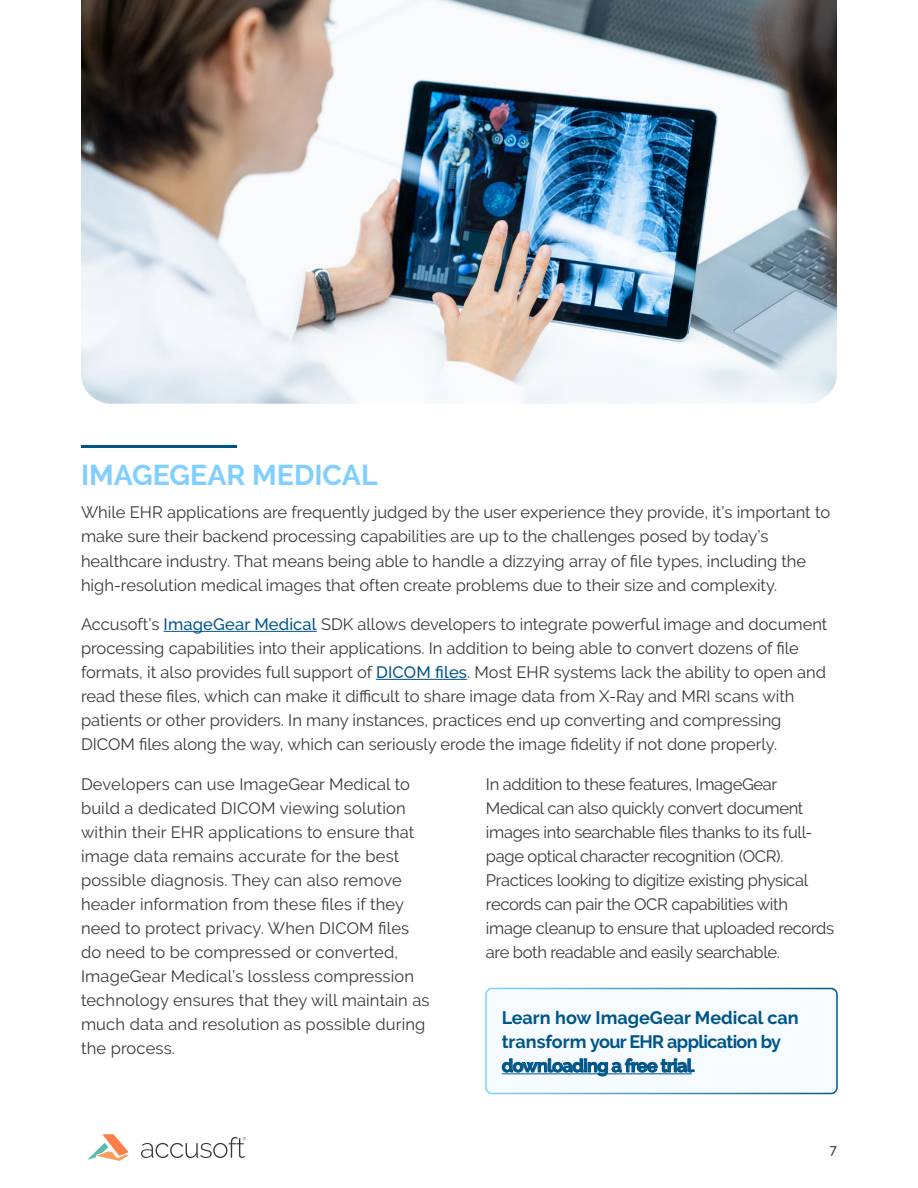
<style>
.page{position:relative;width:918px;height:1188px;background:#fff}
.page>*{position:absolute;margin:0;border:0;box-sizing:border-box;transform-origin:0 0}
.t1{font:700 28.5px "Raleway";color:#80cfff}
.t2{font:700 18px/24px "Raleway";letter-spacing:-.035em;color:#058}
.t3{font:16.5px/24px "Raleway";color:#393939}
.t4{font:16.5px/24px "Raleway";letter-spacing:-.02em;color:#393939}
.t5{font:500 13.5px "Raleway";color:#393939}
.s1{font-weight:500;color:#058}
</style>
<div class="page">
<svg style="left:141px;top:1137px;width:105px;height:21px"></svg>
<svg style="left:88px;top:1134px;width:41px;height:27px"></svg>
<hr style="left:81px;top:445px;width:156px;height:3px;background:#058">
<hr style="left:164px;top:631px;width:153px;height:1px;background:#058">
<hr style="left:376px;top:679px;width:91px;height:1px;background:#058">
<div style="left:486px;top:988px;width:351px;height:106px;background:#f5fbff;border-radius:6px"></div>
<hr style="left:502px;top:1073px;width:190px;height:1px;background:#058">
<div style="left:485px;top:988px;width:353px;height:106px;border:2px solid #fff;border-radius:6px"></div>
<img style="left:81px;top:0;width:756px;height:404px">
<h1 class="t1" style="left:81px;top:459px;width:298px">IMAGEGEAR MEDICAL</h1>
<p class="t3" style="left:81px;top:501px;width:751px">While EHR applications are frequently judged by the user experience they provide, it’s important to make sure their backend processing capabilities are up to the challenges posed by today’s healthcare industry. That means being able to handle a dizzying array of file types, including the high-resolution medical images that often create problems due to their size and complexity.</p>
<p class="t3" style="left:81px;top:612px;width:748px">Accusoft’s <span class="s1">ImageGear Medical</span> SDK allows developers to integrate powerful image and document processing capabilities into their applications. In addition to being able to convert dozens of file formats, it also provides full support of <span class="s1">DICOM files</span>. Most EHR systems lack the ability to open and read these files, which can make it difficult to share image data from X-Ray and MRI scans with patients or other providers. In many instances, practices end up converting and compressing DICOM files along the way, which can seriously erode the image fidelity if not done properly.</p>
<p class="t3" style="left:81px;top:772px;width:350px">Developers can use ImageGear Medical to build a dedicated DICOM viewing solution within their EHR applications to ensure that image data remains accurate for the best possible diagnosis. They can also remove header information from these files if they need to protect privacy. When DICOM files do need to be compressed or converted, ImageGear Medical’s lossless compression technology ensures that they will maintain as much data and resolution as possible during the process.</p>
<p class="t4" style="left:486px;top:772px;width:350px">In addition to these features, ImageGear Medical can also quickly convert document images into searchable files thanks to its full&shy;page optical character recognition (OCR).<br>Practices looking to digitize existing physical records can pair the OCR capabilities with image cleanup to ensure that uploaded records are both readable and easily searchable.</p>
<p class="t2" style="left:502px;top:1006px;width:298px">Learn how ImageGear Medical can transform your EHR application by downloading a free trial.</p>
<p class="t5" style="left:830px;top:1141px;width:9px">7</p>
</div>
